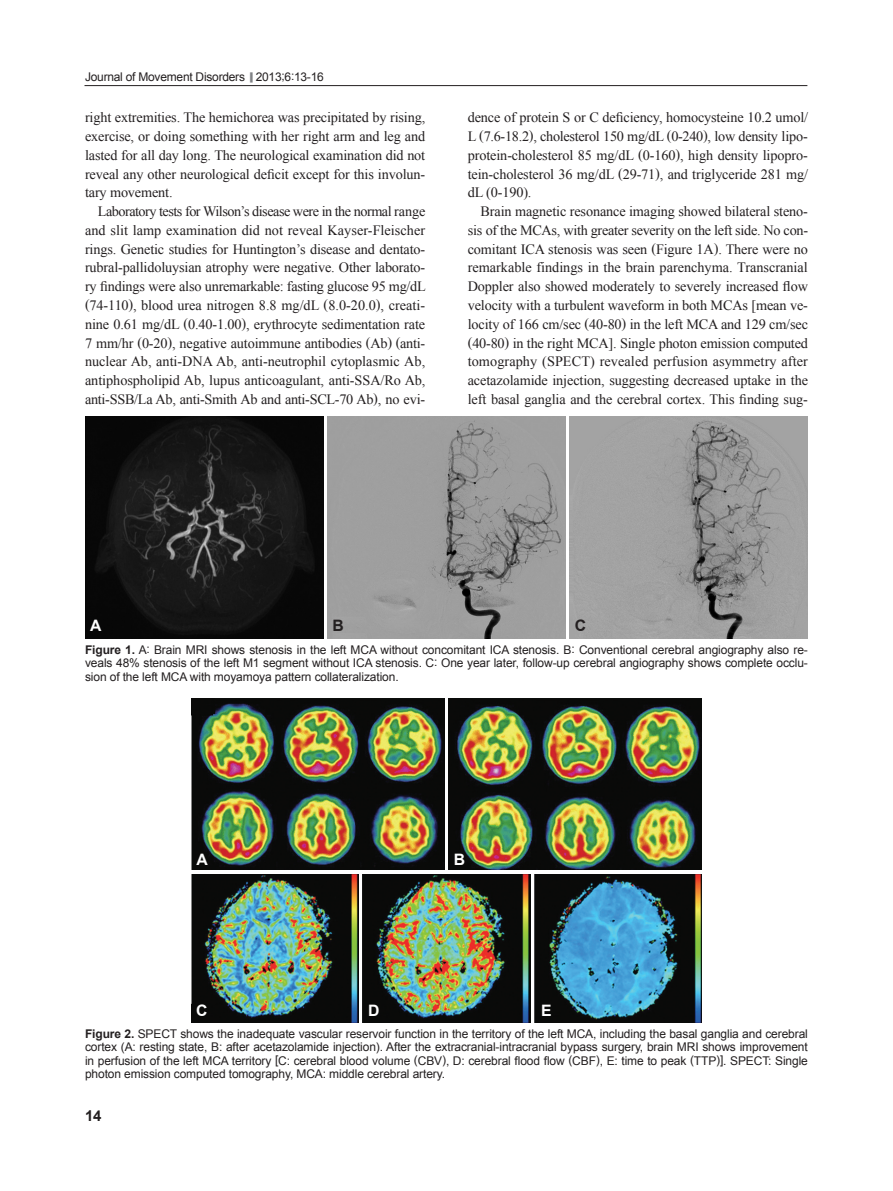
<style>
.page{position:relative;width:893px;height:1191px;background:#fff}
.page>*{position:absolute;margin:0;border:0;box-sizing:border-box;transform-origin:0 0}
.t1{font:700 15.75px "Arial";color:#fff}
.t2{font:700 15.75px "Arial";color:#231f20}
.t3{font:700 15px "Arial";color:#231f20}
.본문{font:14.25px/18.8px "Times New Roman";letter-spacing:-.01em;color:#231f20;text-align:justify}
.그림제목{font:12px/13.5px "Arial";letter-spacing:-.01em;color:#231f20;text-align:justify}
.s1{font-size:8.4px;color:#808285}
.s2{font-weight:700}
</style>
<div class="page">
<hr style="left:85px;top:85px;width:722px;height:1px;background:#231f20">
<img style="left:85px;top:417px;width:238px;height:221px">
<img style="left:327px;top:417px;width:239px;height:221px">
<img style="left:570px;top:417px;width:238px;height:221px">
<img style="left:191px;top:698px;width:253px;height:172px">
<img style="left:191px;top:874px;width:168px;height:148px">
<img style="left:363px;top:874px;width:167px;height:148px">
<img style="left:534px;top:874px;width:168px;height:148px">
<img style="left:449px;top:698px;width:253px;height:172px">
<p class="그림제목" style="left:85px;top:70px;width:240px">Journal of Movement Disorders <span class="s1">▐</span> 2013;6:13-16</p>
<p class="본문" style="left:85px;top:108px;width:342px">right extremities. The hemichorea was precipitated by rising, exercise, or doing something with her right arm and leg and lasted for all day long. The neurological examination did not reveal any other neurological deficit except for this involun&shy;tary movement.</p>
<p class="본문" style="left:85px;top:202px;width:342px;text-indent:13px">Laboratory tests for Wilson’s disease were in the normal range and slit lamp examination did not reveal Kayser-Fleischer rings. Genetic studies for Huntington’s disease and dentato&shy;rubral-pallidoluysian atrophy were negative. Other laborato&shy;ry findings were also unremarkable: fasting glucose 95 mg/dL (74-110), blood urea nitrogen 8.8 mg/dL (8.0-20.0), creati&shy;nine 0.61 mg/dL (0.40-1.00), erythrocyte sedimentation rate 7 mm/hr (0-20), negative autoimmune antibodies (Ab) (anti&shy;nuclear Ab, anti-DNA Ab, anti-neutrophil cytoplasmic Ab, antiphospholipid Ab, lupus anticoagulant, anti-SSA/Ro Ab, anti-SSB/La Ab, anti-Smith Ab and anti-SCL-70 Ab), no evi-</p>
<p class="본문" style="left:468px;top:108px;width:342px">dence of protein S or C deficiency, homocysteine 10.2 umol/ L (7.6-18.2), cholesterol 150 mg/dL (0-240), low density lipo&shy;protein-cholesterol 85 mg/dL (0-160), high density lipopro&shy;tein-cholesterol 36 mg/dL (29-71), and triglyceride 281 mg/ dL (0-190).</p>
<p class="본문" style="left:468px;top:202px;width:342px;text-indent:13px">Brain magnetic resonance imaging showed bilateral steno&shy;sis of the MCAs, with greater severity on the left side. No con&shy;comitant ICA stenosis was seen (Figure 1A). There were no remarkable findings in the brain parenchyma. Transcranial Doppler also showed moderately to severely increased flow velocity with a turbulent waveform in both MCAs [mean ve&shy;locity of 166 cm/sec (40-80) in the left MCA and 129 cm/sec (40-80) in the right MCA]. Single photon emission computed tomography (SPECT) revealed perfusion asymmetry after acetazolamide injection, suggesting decreased uptake in the left basal ganglia and the cerebral cortex. This finding sug-</p>
<p class="t1" style="left:90px;top:615px;width:13px">A</p>
<p class="t2" style="left:332px;top:615px;width:13px">B</p>
<p class="t2" style="left:575px;top:615px;width:13px">C</p>
<p class="그림제목" style="left:85px;top:643px;width:724px"><span class="s2">Figure 1.</span> A: Brain MRI shows stenosis in the left MCA without concomitant ICA stenosis. B: Conventional cerebral angiography also re&shy;veals 48% stenosis of the left M1 segment without ICA stenosis. C: One year later, follow-up cerebral angiography shows complete occlu&shy;sion of the left MCA with moyamoya pattern collateralization.</p>
<p class="t1" style="left:197px;top:849px;width:13px">A</p>
<p class="t1" style="left:454px;top:849px;width:13px">B</p>
<p class="t1" style="left:196px;top:1000px;width:13px">C</p>
<p class="t1" style="left:368px;top:1000px;width:13px">D</p>
<p class="t1" style="left:541px;top:1000px;width:12px">E</p>
<p class="그림제목" style="left:85px;top:1027px;width:724px"><span class="s2">Figure 2.</span> SPECT shows the inadequate vascular reservoir function in the territory of the left MCA, including the basal ganglia and cerebral cortex (A: resting state, B: after acetazolamide injection). After the extracranial-intracranial bypass surgery, brain MRI shows improvement in perfusion of the left MCA territory [C: cerebral blood volume (CBV), D: cerebral flood flow (CBF), E: time to peak (TTP)]. SPECT: Single photon emission computed tomography, MCA: middle cerebral artery.</p>
<p class="t3" style="left:85px;top:1105px;width:18px">14</p>
</div>
